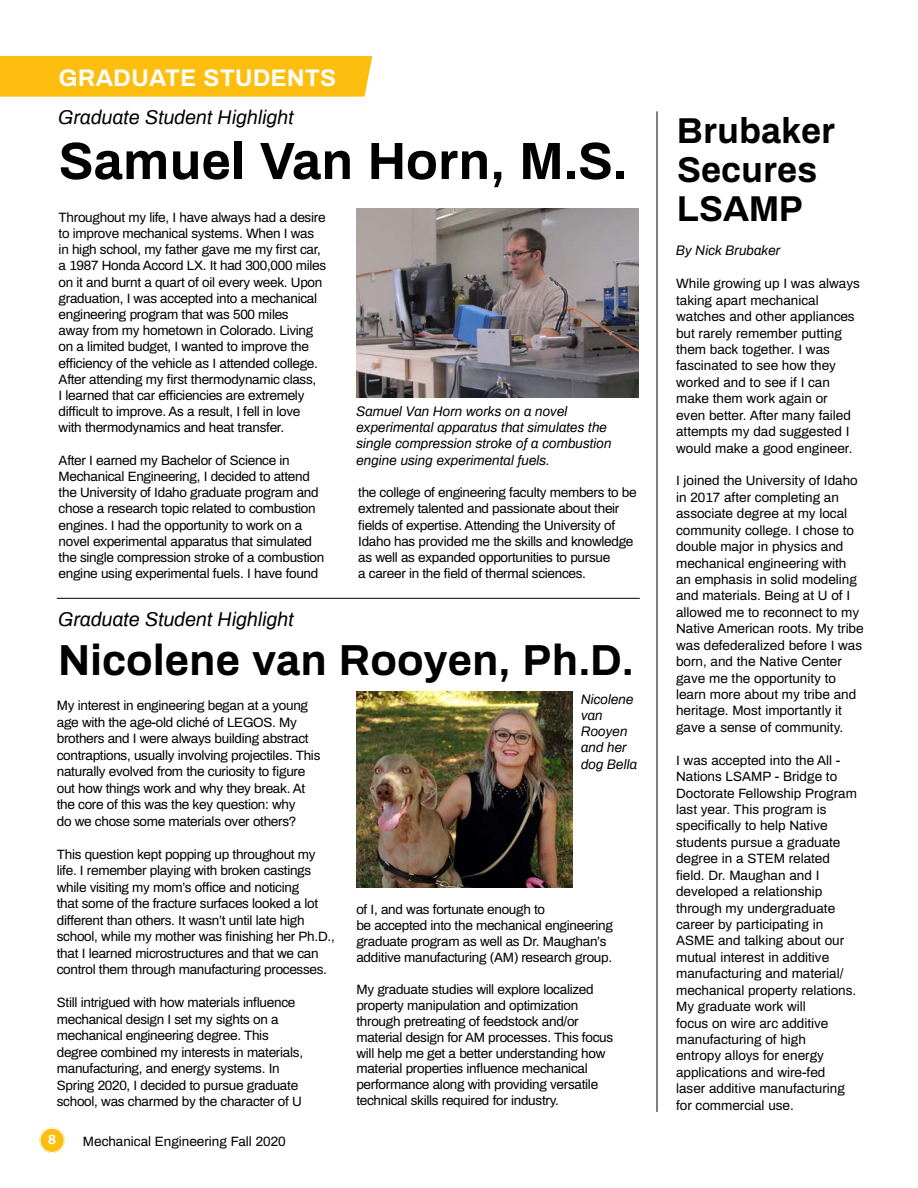
<style>
.page{position:relative;width:918px;height:1188px;background:#fff}
.page>*{position:absolute;margin:0;border:0;box-sizing:border-box;transform-origin:0 0}
.t1{font:700 52.5px "Archivo";color:#000}
.t2{font:700 43.5px "Archivo";color:#000}
.t3{font:700 36px/39px "Archivo";color:#000}
.t4{font:700 24px "Archivo";letter-spacing:.02em;color:#fff}
.t5{font:italic 19.5px "Archivo";color:#000}
.t6{font:13.5px/16.2px "Archivo";letter-spacing:-.02em;color:#000}
.t7{font:13.5px/16.5px "Archivo";color:#000}
.t8{font:italic 13.5px/16.2px "Archivo";color:#000}
.t9{font:600 13.5px "Franklin Gothic";color:#fff}
</style>
<div class="page">
<svg style="left:39px;top:1127px;width:26px;height:27px"></svg>
<div style="left:39px;top:1127px;width:27px;height:27px;border:1px solid #fff;border-radius:50%"></div>
<div style="left:40px;top:1128px;width:24px;height:25px;border:1px solid #fff;border-radius:50%"></div>
<div style="left:0;top:56px;width:372px;height:41px;background:#febe10"></div>
<img style="left:356px;top:208px;width:282px;height:189px">
<hr style="left:657px;top:111px;width:1px;height:1001px;background:#000">
<hr style="left:57px;top:598px;width:583px;height:1px;background:#000">
<img style="left:357px;top:691px;width:215px;height:196px">
<h3 class="t4" style="left:59px;top:60px;width:279px">GRADUATE STUDENTS</h3>
<h3 class="t5" style="left:59px;top:103px;width:237px">Graduate Student Highlight</h3>
<h1 class="t1" style="left:59px;top:122px;width:570px">Samuel Van Horn, M.S.</h1>
<p class="t6" style="left:59px;top:208px;width:269px">Throughout my life, I have always had a desire to improve mechanical systems. When I was in high school, my father gave me my first car, a 1987 Honda Accord LX. It had 300,000 miles on it and burnt a quart of oil every week. Upon graduation, I was accepted into a mechanical engineering program that was 500 miles<br>away from my hometown in Colorado. Living on a limited budget, I wanted to improve the efficiency of the vehicle as I attended college.<br>After attending my first thermodynamic class,<br>I learned that car efficiencies are extremely difficult to improve. As a result, I fell in love with thermodynamics and heat transfer.</p>
<p class="t6" style="left:59px;top:451px;width:267px">After I earned my Bachelor of Science in Mechanical Engineering, I decided to attend the University of Idaho graduate program and chose a research topic related to combustion engines. I had the opportunity to work on a novel experimental apparatus that simulated the single compression stroke of a combustion engine using experimental fuels. I have found</p>
<h3 class="t5" style="left:59px;top:605px;width:237px">Graduate Student Highlight</h3>
<p class="t8" style="left:356px;top:402px;width:257px">Samuel Van Horn works on a novel experimental apparatus that simulates the single compression stroke of a combustion engine using experimental fuels.</p>
<p class="t6" style="left:358px;top:484px;width:280px">the college of engineering faculty members to be extremely talented and passionate about their fields of expertise. Attending the University of Idaho has provided me the skills and knowledge as well as expanded opportunities to pursue<br>a career in the field of thermal sciences.</p>
<h2 class="t2" style="left:59px;top:628px;width:577px">Nicolene van Rooyen, Ph.D.</h2>
<p class="t6" style="left:57px;top:697px;width:265px">My interest in engineering began at a young age with the age-old cliché of LEGOS. My brothers and I were always building abstract contraptions, usually involving projectiles. This naturally evolved from the curiosity to figure out how things work and why they break. At the core of this was the key question: why<br>do we chose some materials over others?</p>
<p class="t6" style="left:57px;top:845px;width:279px">This question kept popping up throughout my life. I remember playing with broken castings while visiting my mom’s office and noticing<br>that some of the fracture surfaces looked a lot different than others. It wasn’t until late high school, while my mother was finishing her Ph.D., that I learned microstructures and that we can control them through manufacturing processes.</p>
<p class="t6" style="left:57px;top:994px;width:248px">Still intrigued with how materials influence mechanical design I set my sights on a mechanical engineering degree. This degree combined my interests in materials, manufacturing, and energy systems. In Spring 2020, I decided to pursue graduate school, was charmed by the character of U</p>
<p class="t9" style="left:48px;top:1132px;width:9px">8</p>
<p class="t7" style="left:83px;top:1132px;width:204px">Mechanical Engineering Fall 2020</p>
<p class="t8" style="left:581px;top:690px;width:58px">Nicolene van<br>Rooyen and her dog Bella</p>
<p class="t6" style="left:356px;top:901px;width:258px">of I, and was fortunate enough to<br>be accepted into the mechanical engineering graduate program as well as Dr. Maughan’s additive manufacturing (AM) research group.</p>
<p class="t6" style="left:356px;top:980px;width:258px">My graduate studies will explore localized property manipulation and optimization through pretreating of feedstock and/or material design for AM processes. This focus will help me get a better understanding how material properties influence mechanical performance along with providing versatile technical skills required for industry.</p>
<h3 class="t3" style="left:677px;top:110px;width:160px">Brubaker<br>Secures<br>LSAMP</h3>
<p class="t8" style="left:676px;top:242px;width:106px">By Nick Brubaker</p>
<p class="t7" style="left:676px;top:275px;width:185px">While growing up I was always taking apart mechanical watches and other appliances but rarely remember putting them back together. I was fascinated to see how they worked and to see if I can make them work again or even better. After many failed attempts my dad suggested I would make a good engineer.</p>
<p class="t7" style="left:676px;top:472px;width:189px">I joined the University of Idaho in 2017 after completing an associate degree at my local community college. I chose to double major in physics and mechanical engineering with an emphasis in solid modeling and materials. Being at U of I allowed me to reconnect to my<br>Native American roots. My tribe was defederalized before I was born, and the Native Center gave me the opportunity to learn more about my tribe and heritage. Most importantly it gave a sense of community.</p>
<p class="t7" style="left:676px;top:751px;width:182px">I was accepted into the All -<br>Nations LSAMP - Bridge to<br>Doctorate Fellowship Program last year. This program is specifically to help Native students pursue a graduate degree in a STEM related field. Dr. Maughan and I developed a relationship through my undergraduate career by participating in<br>ASME and talking about our mutual interest in additive manufacturing and material/ mechanical property relations.<br>My graduate work will<br>focus on wire arc additive manufacturing of high<br>entropy alloys for energy applications and wire-fed laser additive manufacturing for commercial use.</p>
</div>
